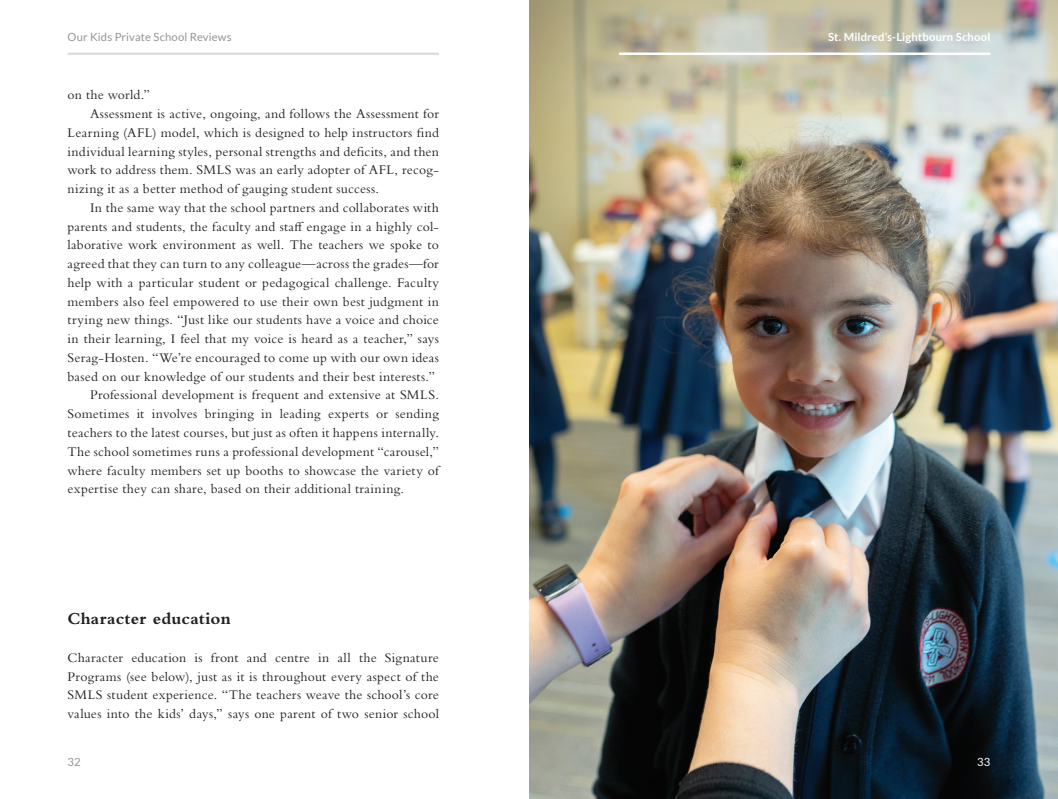
<style>
.page{position:relative;width:1058px;height:799px;background:#fff}
.page>*{position:absolute;margin:0;border:0;box-sizing:border-box;transform-origin:0 0}
.t1{font:700 17.5px "Bembo Std";letter-spacing:.015em;color:#231f20}
.t2{font:13.75px/18.8px "Bembo Std";letter-spacing:.015em;color:#231f20;text-align:justify}
.t3{font:700 11.25px "Lato";letter-spacing:.015em;color:#fff}
.t4{font:11.25px "Lato";letter-spacing:.01em;color:#939598}
.t5{font:11.25px "Lato";color:#fff}
</style>
<div class="page">
<img style="left:529px;top:0;width:529px;height:799px">
<hr style="left:619px;top:53px;width:371px;height:2px;background:#fff">
<hr style="left:68px;top:53px;width:371px;height:2px;background:#dcdddf">
<p class="t4" style="left:68px;top:31px;width:166px">Our Kids Private School Reviews</p>
<p class="t2" style="left:68px;top:85px;width:84px">on the world.”</p>
<p class="t2" style="left:90px;top:104px;width:350px">Assessment is active, ongoing, and follows the Assessment for</p>
<p class="t2" style="left:68px;top:123px;width:373px">Learning (AFL) model, which is designed to help instructors find</p>
<p class="t2" style="left:68px;top:142px;width:373px">individual learning styles, personal strengths and deficits, and then</p>
<p class="t2" style="left:68px;top:160px;width:373px">work to address them. SMLS was an early adopter of AFL, recog-</p>
<p class="t2" style="left:68px;top:179px;width:313px">nizing it as a better method of gauging student success.</p>
<p class="t2" style="left:90px;top:198px;width:350px">In the same way that the school partners and collaborates with</p>
<p class="t2" style="left:68px;top:217px;width:373px">parents and students, the faculty and staff engage in a highly col-</p>
<p class="t2" style="left:68px;top:235px;width:373px">laborative work environment as well. The teachers we spoke to</p>
<p class="t2" style="left:68px;top:254px;width:373px">agreed that they can turn to any colleague—across the grades—for</p>
<p class="t2" style="left:68px;top:273px;width:373px">help with a particular student or pedagogical challenge. Faculty</p>
<p class="t2" style="left:68px;top:292px;width:373px">members also feel empowered to use their own best judgment in</p>
<p class="t2" style="left:68px;top:310px;width:373px">trying new things. “Just like our students have a voice and choice</p>
<p class="t2" style="left:68px;top:329px;width:373px">in their learning, I feel that my voice is heard as a teacher,” says</p>
<p class="t2" style="left:68px;top:348px;width:373px">Serag-Hosten. “We’re encouraged to come up with our own ideas</p>
<p class="t2" style="left:68px;top:367px;width:369px">based on our knowledge of our students and their best interests.”</p>
<p class="t2" style="left:90px;top:385px;width:350px">Professional development is frequent and extensive at SMLS.</p>
<p class="t2" style="left:68px;top:404px;width:373px">Sometimes it involves bringing in leading experts or sending</p>
<p class="t2" style="left:68px;top:423px;width:373px">teachers to the latest courses, but just as often it happens internally.</p>
<p class="t2" style="left:68px;top:442px;width:373px">The school sometimes runs a professional development “carousel,”</p>
<p class="t2" style="left:68px;top:460px;width:373px">where faculty members set up booths to showcase the variety of</p>
<p class="t2" style="left:68px;top:479px;width:338px">expertise they can share, based on their additional training.</p>
<p class="t1" style="left:68px;top:609px;width:165px">Character education</p>
<p class="t2" style="left:68px;top:648px;width:373px">Character education is front and centre in all the Signature Programs (see below), just as it is throughout every aspect of the SMLS student experience. “The teachers weave the school’s core values into the kids’ days,” says one parent of two senior school</p>
<p class="t3" style="left:828px;top:30px;width:164px">St. Mildred’s-Lightbourn School</p>
<p class="t4" style="left:68px;top:755px;width:15px">32</p>
<p class="t5" style="left:977px;top:755px;width:15px">33</p>
</div>
